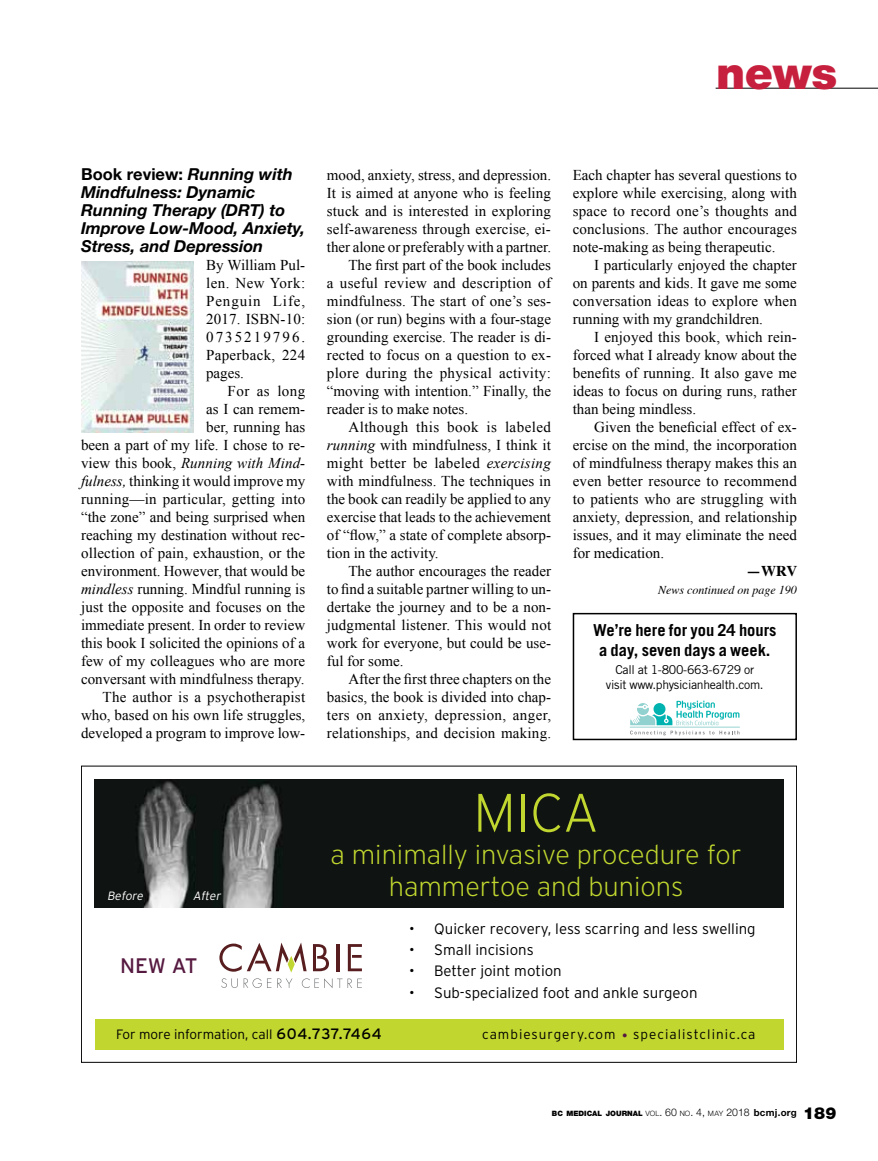
<style>
.page{position:relative;width:878px;height:1161px;background:#fff}
.page>*{position:absolute;margin:0;border:0;box-sizing:border-box;transform-origin:0 0}
.t1{font:54px "Interstate Light Extra";color:#c1d72f}
.t2{font:900 45px "Helvetica Neue";color:#c6203e}
.t3{font:27px/32.4px "Interstate Light Extra";color:#c1d72f;text-align:center}
.t4{font:21px "Interstate";color:#561940}
.t5{font:italic 700 16.5px/18px "Helvetica Neue";color:#000}
.t6{font:700 16.5px/19.8px "Trade Gothic";color:#000;text-align:center}
.t7{font:15px/18px "Times New Roman";color:#000;text-align:justify}
.t8{font:300 15px "Interstate";color:#000}
.t9{font:15px "Times New Roman";letter-spacing:.025em;color:#000}
.t10{font:15px "Times New Roman";letter-spacing:.02em;color:#000}
.t11{font:15px "Times New Roman";letter-spacing:.03em;color:#000}
.t12{font:700 15px "Times";color:#000}
.t13{font:300 13.5px "Interstate";letter-spacing:.065em;color:#000}
.t14{font:300 13.5px "Interstate";color:#000}
.t15{font:12.3px/14.7px "Trade Gothic";letter-spacing:-.025em;color:#000;text-align:center}
.t16{font:italic 12px "Times";color:#000}
.t17{font:italic 300 12px "Interstate";color:#fff}
.t18{font:900 7.35px "Helvetica Neue";color:#000}
.s1{font-style:normal}
.s2{font-style:italic}
.s3{font-weight:400;font-size:15px}
.s4{font-size:18px;color:#561940}
.s5{font-weight:300}
.s6{font-weight:300;font-size:10.5px}
.s7{font-weight:700;font-size:9.75px}
.s8{font-size:16.5px}
</style>
<div class="page">
<hr style="left:715px;top:88px;width:163px;height:1px;background:#000">
<img style="left:82px;top:262px;width:111px;height:170px">
<div style="left:572px;top:613px;width:224px;height:127px;border:2px solid #000"></div>
<hr style="left:629px;top:727px;width:111px;height:1px;background:#91d1cf">
<svg style="left:630px;top:701px;width:109px;height:24px"></svg>
<svg style="left:630px;top:731px;width:109px;height:4px"></svg>
<img style="left:94px;top:780px;width:689px;height:128px">
<div style="left:94px;top:1019px;width:689px;height:30px;background:#c1d72f"></div>
<svg style="left:219px;top:943px;width:143px;height:45px"></svg>
<h2 class="t2" style="left:716px;top:46px;width:123px">news</h2>
<p class="t5" style="left:81px;top:165px;width:226px"><span class="s1">Book review:</span> Running with<br>Mindfulness: Dynamic<br>Running Therapy (DRT) to<br>Improve Low-Mood, Anxiety,<br>Stress, and Depression</p>
<p class="t7" style="left:206px;top:256px;width:101px">By William Pul&shy;len. New York:<br>Penguin Life, 2017. ISBN-10:<br>0735219796.<br>Paperback, 224 pages.</p>
<p class="t7" style="left:81px;top:382px;width:226px;text-align:right">For as long<br>as I can remem-<br>ber, running has<br>been a part of my life. I chose to re&shy;view this book, <span class="s2">Running with Mind&shy;fulness,</span> thinking it would improve my running—in particular, getting into “the zone” and being surprised when reaching my destination without rec&shy;ollection of pain, exhaustion, or the environment. However, that would be <span class="s2">mindless</span> running. Mindful running is just the opposite and focuses on the immediate present. In order to review this book I solicited the opinions of a few of my colleagues who are more conversant with mindfulness therapy.<br>The author is a psychotherapist who, based on his own life struggles, developed a program to improve low-</p>
<p class="t7" style="left:327px;top:166px;width:226px">mood, anxiety, stress, and depression.</p>
<p class="t7" style="left:327px;top:184px;width:226px">It is aimed at anyone who is feeling</p>
<p class="t7" style="left:327px;top:202px;width:226px">stuck and is interested in exploring</p>
<p class="t7" style="left:327px;top:220px;width:225px">self-awareness through exercise, ei-</p>
<p class="t7" style="left:327px;top:238px;width:226px">ther alone or preferably with a partner.</p>
<p class="t7" style="left:348px;top:256px;width:204px">The first part of the book includes</p>
<p class="t10" style="left:327px;top:274px;width:226px">a useful review and description of</p>
<p class="t7" style="left:327px;top:292px;width:226px">mindfulness. The start of one’s ses-</p>
<p class="t7" style="left:327px;top:310px;width:226px">sion (or run) begins with a four-stage</p>
<p class="t7" style="left:327px;top:328px;width:226px">grounding exercise. The reader is di-</p>
<p class="t7" style="left:327px;top:346px;width:226px">rected to focus on a question to ex-</p>
<p class="t9" style="left:327px;top:364px;width:225px">plore during the physical activity:</p>
<p class="t7" style="left:327px;top:382px;width:226px">“moving with intention.” Finally, the</p>
<p class="t7" style="left:327px;top:400px;width:143px">reader is to make notes.</p>
<p class="t11" style="left:348px;top:418px;width:204px">Although this book is labeled</p>
<p class="t7" style="left:327px;top:436px;width:226px"><span class="s2">running</span> with mindfulness, I think it</p>
<p class="t9" style="left:327px;top:454px;width:225px">might better be labeled <span class="s2">exercising</span></p>
<p class="t7" style="left:327px;top:472px;width:225px">with mindfulness. The techniques in</p>
<p class="t7" style="left:327px;top:490px;width:226px">the book can readily be applied to any</p>
<p class="t7" style="left:327px;top:508px;width:226px">exercise that leads to the achievement</p>
<p class="t7" style="left:327px;top:526px;width:226px">of “flow,” a state of complete absorp-</p>
<p class="t7" style="left:327px;top:544px;width:113px">tion in the activity.</p>
<p class="t7" style="left:348px;top:562px;width:204px">The author encourages the reader</p>
<p class="t7" style="left:327px;top:580px;width:226px">to find a suitable partner willing to un-</p>
<p class="t7" style="left:327px;top:598px;width:226px">dertake the journey and to be a non-</p>
<p class="t7" style="left:327px;top:616px;width:226px">judgmental listener. This would not</p>
<p class="t7" style="left:327px;top:634px;width:226px">work for everyone, but could be use-</p>
<p class="t7" style="left:327px;top:652px;width:78px">ful for some.</p>
<p class="t7" style="left:348px;top:670px;width:204px">After the first three chapters on the</p>
<p class="t7" style="left:327px;top:688px;width:226px">basics, the book is divided into chap-</p>
<p class="t9" style="left:327px;top:706px;width:226px">ters on anxiety, depression, anger,</p>
<p class="t7" style="left:327px;top:724px;width:226px">relationships, and decision making.</p>
<p class="t7" style="left:572px;top:166px;width:226px">Each chapter has several questions to explore while exercising, along with space to record one’s thoughts and conclusions. The author encourages note-making as being therapeutic.</p>
<p class="t7" style="left:572px;top:256px;width:226px;text-indent:22px">I particularly enjoyed the chapter on parents and kids. It gave me some conversation ideas to explore when running with my grandchildren.</p>
<p class="t7" style="left:572px;top:328px;width:226px;text-indent:22px">I enjoyed this book, which rein&shy;forced what I already know about the benefits of running. It also gave me ideas to focus on during runs, rather than being mindless.</p>
<p class="t7" style="left:572px;top:418px;width:226px;text-indent:22px">Given the beneficial effect of ex&shy;ercise on the mind, the incorporation of mindfulness therapy makes this an even better resource to recommend to patients who are struggling with anxiety, depression, and relationship issues, and it may eliminate the need for medication.</p>
<p class="t12" style="left:746px;top:557px;width:53px">—WRV</p>
<p class="t16" style="left:658px;top:579px;width:140px">News continued on page 190</p>
<p class="t6" style="left:593px;top:620px;width:185px">We’re here for you 24 hours a day, seven days a week.</p>
<p class="t15" style="left:606px;top:663px;width:159px">Call at 1-800-663-6729 or visit www.physicianhealth.com.</p>
<p class="t17" style="left:107px;top:889px;width:40px">Before</p>
<p class="t17" style="left:193px;top:889px;width:32px">After</p>
<h1 class="t1" style="left:473px;top:783px;width:127px">MICA</h1>
<h3 class="t3" style="left:330px;top:838px;width:412px">a minimally invasive procedure for hammertoe and bunions</h3>
<h3 class="t4" style="left:120px;top:953px;width:79px">NEW AT</h3>
<p class="t14" style="left:116px;top:1026px;width:267px">For more information, call <span class="s3">604.737.7464</span></p>
<p class="t8" style="left:409px;top:920px;width:348px">• Quicker recovery, less scarring and less swelling</p>
<p class="t8" style="left:409px;top:941px;width:126px">• Small incisions</p>
<p class="t8" style="left:409px;top:962px;width:154px">• Better joint motion</p>
<p class="t8" style="left:409px;top:983px;width:290px">• Sub-specialized foot and ankle surgeon</p>
<p class="t13" style="left:482px;top:1026px;width:275px">cambiesurgery.com <span class="s4">•</span> specialistclinic.ca</p>
<p class="t18" style="left:552px;top:1109px;width:286px">BC MEDICAL JOURNAL <span class="s5">VOL</span><span class="s6">. 60</span> <span class="s5">NO</span><span class="s6">. 4,</span> <span class="s5">MAY</span> <span class="s6">2018</span> <span class="s7">bcmj.org</span> <span class="s8">189</span></p>
</div>
